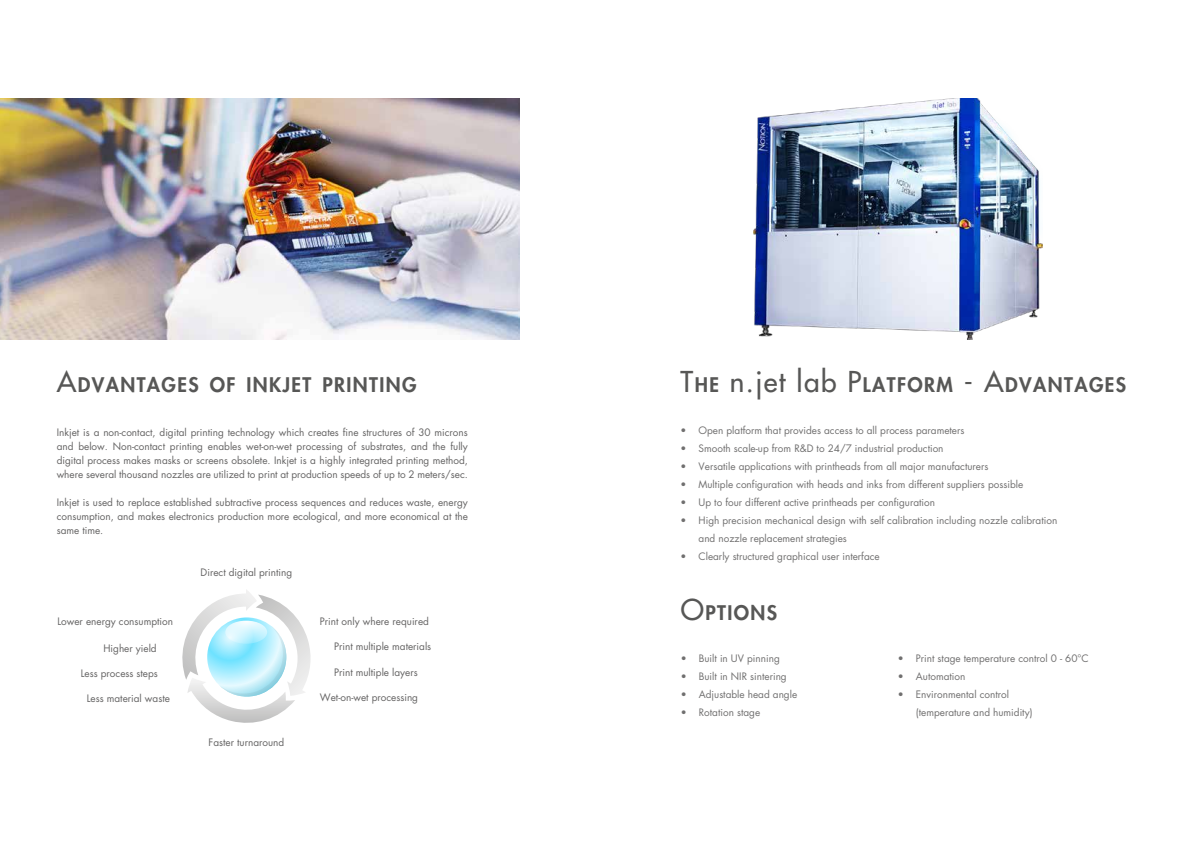
<style>
.page{position:relative;width:1191px;height:842px;background:#fff}
.page>*{position:absolute;margin:0;border:0;box-sizing:border-box;transform-origin:0 0}
.t1{font:800 19.6px "Futura";letter-spacing:.07em;color:#575756}
.t2{font:10px/14px "Futura";color:#646363;text-align:justify}
.t3{font:10px/18px "Futura";color:#706f6f}
.s1{font-weight:400;font-size:28px}
</style>
<div class="page">
<img style="left:0;top:99px;width:519px;height:241px">
<svg style="left:182px;top:590px;width:129px;height:133px"></svg>
<img style="left:753px;top:99px;width:289px;height:241px">
<h1 class="t1" style="left:57px;top:371px;width:361px"><span class="s1">A</span>DVANTAGES OF INKJET PRINTING</h1>
<p class="t2" style="left:57px;top:425px;width:413px">Inkjet is a non-contact, digital printing technology which creates fine structures of 30 microns and below. Non-contact printing enables wet-on-wet processing of substrates, and the fully digital process makes masks or screens obsolete. Inkjet is a highly integrated printing method, where several thousand nozzles are utilized to print at production speeds of up to 2 meters/sec.</p>
<p class="t2" style="left:57px;top:495px;width:413px">Inkjet is used to replace established subtractive process sequences and reduces waste, energy consumption, and makes electronics production more ecological, and more economical at the same time.</p>
<p class="t2" style="left:57px;top:614px;width:117px">Lower energy consumption</p>
<p class="t2" style="left:103px;top:641px;width:55px">Higher yield</p>
<p class="t2" style="left:87px;top:692px;width:85px">Less material waste</p>
<p class="t2" style="left:81px;top:666px;width:79px">Less process steps</p>
<p class="t2" style="left:201px;top:565px;width:93px">Direct digital printing</p>
<p class="t2" style="left:209px;top:735px;width:77px">Faster turnaround</p>
<p class="t2" style="left:320px;top:614px;width:111px">Print only where required</p>
<p class="t2" style="left:334px;top:640px;width:99px">Print multiple materials</p>
<p class="t2" style="left:334px;top:665px;width:85px">Print multiple layers</p>
<p class="t2" style="left:320px;top:690px;width:100px">Wet-on-wet processing</p>
<h1 class="t1" style="left:680px;top:371px;width:447px"><span class="s1">T</span>HE <span class="s1">n.jet lab</span> <span class="s1">P</span>LATFORM <span class="s1">- A</span>DVANTAGES</h1>
<p class="t3" style="left:680px;top:421px;width:285px">• Open platform that provides access to all process parameters</p>
<p class="t3" style="left:680px;top:439px;width:264px">• Smooth scale-up from R&amp;D to 24/7 industrial production</p>
<p class="t3" style="left:680px;top:457px;width:309px">• Versatile applications with printheads from all major manufacturers</p>
<p class="t3" style="left:680px;top:475px;width:344px">• Multiple configuration with heads and inks from different suppliers possible</p>
<p class="t3" style="left:680px;top:493px;width:256px">• Up to four different active printheads per configuration</p>
<p class="t3" style="left:698px;top:511px;width:360px;text-indent:-18px">• High precision mechanical design with self calibration including nozzle calibration and nozzle replacement strategies</p>
<p class="t3" style="left:680px;top:547px;width:201px">• Clearly structured graphical user interface</p>
<h1 class="t1" style="left:681px;top:600px;width:98px"><span class="s1">O</span>PTIONS</h1>
<p class="t3" style="left:681px;top:650px;width:100px">• Built in UV pinning</p>
<p class="t3" style="left:681px;top:668px;width:107px">• Built in NIR sintering</p>
<p class="t3" style="left:681px;top:686px;width:118px">• Adjustable head angle</p>
<p class="t3" style="left:681px;top:704px;width:81px">• Rotation stage</p>
<p class="t3" style="left:898px;top:650px;width:192px">• Print stage temperature control 0 - 60°C</p>
<p class="t3" style="left:898px;top:668px;width:69px">• Automation</p>
<p class="t3" style="left:916px;top:686px;width:118px;text-indent:-18px">• Environmental control (temperature and humidity)</p>
</div>
